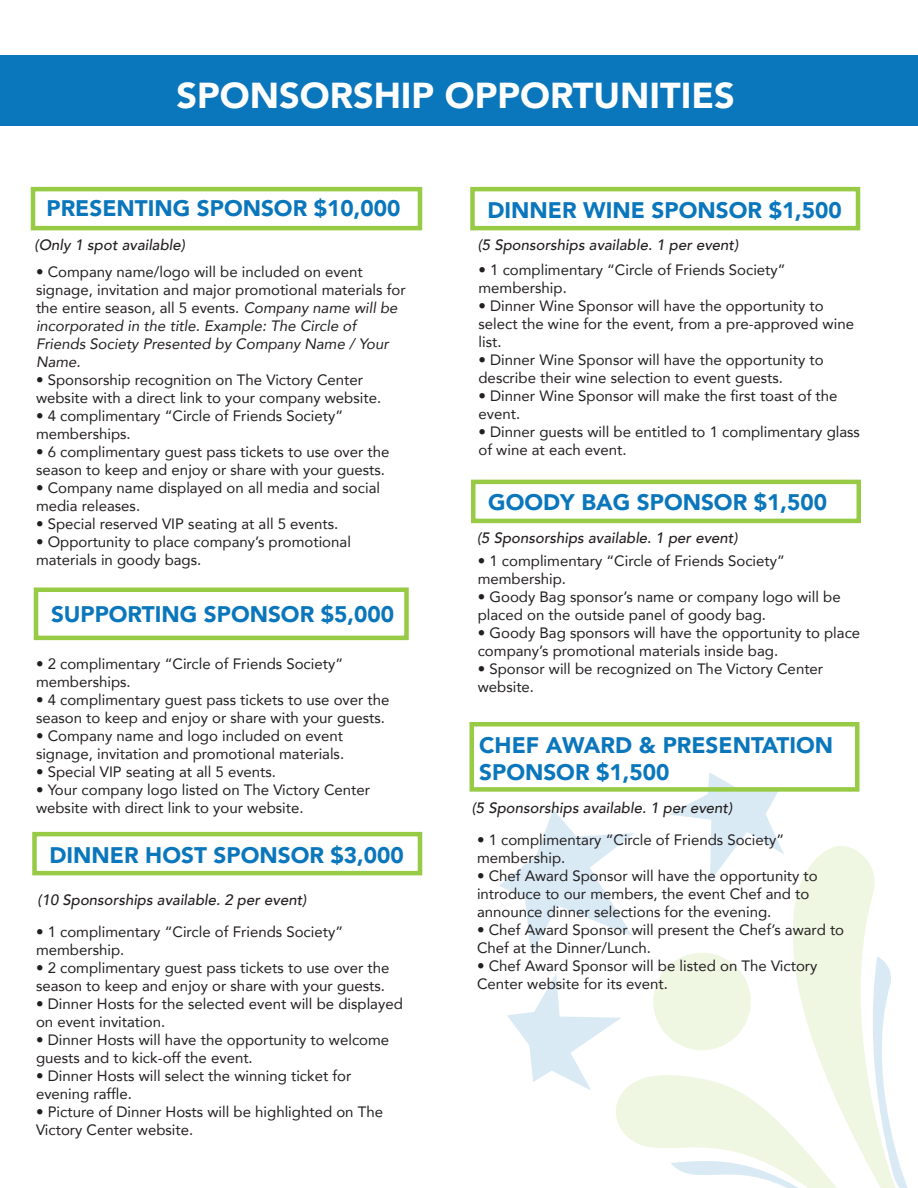
<style>
.page{position:relative;width:918px;height:1188px;background:#fff}
.page>*{position:absolute;margin:0;border:0;box-sizing:border-box;transform-origin:0 0}
.t1{font:900 36px "Avenir";color:#fff}
.t2{font:900 22.5px/27px "Avenir";color:#0a76bc}
.t3{font:15px/18px "Avenir";color:#231f20}
.t4{font:italic 500 15px "Avenir";color:#231f20}
.s1{font-style:italic}
</style>
<div class="page">
<svg style="left:499px;top:772px;width:409px;height:416px"></svg>
<div style="left:0;top:56px;width:918px;height:70px;background:#0a76bc"></div>
<div style="left:31px;top:187px;width:391px;height:43px;border:4px solid #97ca45"></div>
<div style="left:34px;top:588px;width:375px;height:52px;border:4px solid #97ca45"></div>
<div style="left:32px;top:832px;width:390px;height:43px;border:4px solid #97ca45"></div>
<div style="left:471px;top:480px;width:390px;height:43px;border:4px solid #97ca45"></div>
<div style="left:470px;top:722px;width:390px;height:70px;border:4px solid #97ca45"></div>
<div style="left:470px;top:187px;width:390px;height:43px;border:4px solid #97ca45"></div>
<h1 class="t1" style="left:176px;top:64px;width:560px">SPONSORSHIP OPPORTUNITIES</h1>
<h2 class="t2" style="left:46px;top:194px;width:356px">PRESENTING SPONSOR $10,000</h2>
<p class="t4" style="left:34px;top:236px;width:152px">(Only 1 spot available)</p>
<p class="t3" style="left:36px;top:263px;width:371px">• Company name/logo will be included on event signage, invitation and major promotional materials for the entire season, all 5 events. <span class="s1">Company name will be incorporated in the title. Example: The Circle of Friends Society Presented by Company Name / Your Name.</span></p>
<p class="t3" style="left:36px;top:371px;width:347px">• Sponsorship recognition on The Victory Center website with a direct link to your company website.</p>
<p class="t3" style="left:36px;top:407px;width:309px">• 4 complimentary “Circle of Friends Society” memberships.</p>
<p class="t3" style="left:36px;top:443px;width:355px">• 6 complimentary guest pass tickets to use over the season to keep and enjoy or share with your guests.</p>
<p class="t3" style="left:36px;top:479px;width:346px">• Company name displayed on all media and social media releases.</p>
<p class="t3" style="left:36px;top:515px;width:304px">• Special reserved VIP seating at all 5 events.</p>
<p class="t3" style="left:36px;top:533px;width:316px">• Opportunity to place company’s promotional materials in goody bags.</p>
<h2 class="t2" style="left:51px;top:600px;width:345px">SUPPORTING SPONSOR $5,000</h2>
<p class="t3" style="left:36px;top:654px;width:309px">• 2 complimentary “Circle of Friends Society” memberships.</p>
<p class="t3" style="left:36px;top:690px;width:355px">• 4 complimentary guest pass tickets to use over the season to keep and enjoy or share with your guests.</p>
<p class="t3" style="left:36px;top:726px;width:310px">• Company name and logo included on event signage, invitation and promotional materials.</p>
<p class="t3" style="left:36px;top:762px;width:242px">• Special VIP seating at all 5 events.</p>
<p class="t3" style="left:36px;top:780px;width:336px">• Your company logo listed on The Victory Center website with direct link to your website.</p>
<h2 class="t2" style="left:50px;top:841px;width:356px">DINNER HOST SPONSOR $3,000</h2>
<p class="t4" style="left:38px;top:891px;width:270px">(10 Sponsorships available. 2 per event)</p>
<p class="t3" style="left:36px;top:922px;width:309px">• 1 complimentary “Circle of Friends Society” membership.</p>
<p class="t3" style="left:36px;top:958px;width:355px">• 2 complimentary guest pass tickets to use over the season to keep and enjoy or share with your guests.</p>
<p class="t3" style="left:36px;top:994px;width:368px">• Dinner Hosts for the selected event will be displayed on event invitation.</p>
<p class="t3" style="left:36px;top:1030px;width:355px">• Dinner Hosts will have the opportunity to welcome guests and to kick-off the event.</p>
<p class="t3" style="left:36px;top:1066px;width:317px">• Dinner Hosts will select the winning ticket for evening raffle.</p>
<p class="t3" style="left:36px;top:1102px;width:349px">• Picture of Dinner Hosts will be highlighted on The<br>Victory Center website.</p>
<h2 class="t2" style="left:488px;top:196px;width:356px">DINNER WINE SPONSOR $1,500</h2>
<p class="t4" style="left:478px;top:236px;width:262px">(5 Sponsorships available. 1 per event)</p>
<p class="t3" style="left:478px;top:260px;width:309px">• 1 complimentary “Circle of Friends Society” membership.</p>
<p class="t3" style="left:478px;top:296px;width:377px">• Dinner Wine Sponsor will have the opportunity to select the wine for the event, from a pre-approved wine list.</p>
<p class="t3" style="left:478px;top:350px;width:347px">• Dinner Wine Sponsor will have the opportunity to describe their wine selection to event guests.</p>
<p class="t3" style="left:478px;top:386px;width:361px">• Dinner Wine Sponsor will make the first toast of the event.</p>
<p class="t3" style="left:478px;top:422px;width:383px">• Dinner guests will be entitled to 1 complimentary glass of wine at each event.</p>
<h2 class="t2" style="left:488px;top:488px;width:340px">GOODY BAG SPONSOR $1,500</h2>
<p class="t4" style="left:477px;top:529px;width:262px">(5 Sponsorships available. 1 per event)</p>
<p class="t3" style="left:478px;top:551px;width:309px">• 1 complimentary “Circle of Friends Society” membership.</p>
<p class="t3" style="left:478px;top:587px;width:365px">• Goody Bag sponsor’s name or company logo will be placed on the outside panel of goody bag.</p>
<p class="t3" style="left:478px;top:623px;width:384px">• Goody Bag sponsors will have the opportunity to place company’s promotional materials inside bag.</p>
<p class="t3" style="left:478px;top:659px;width:347px">• Sponsor will be recognized on The Victory Center website.</p>
<h2 class="t2" style="left:479px;top:731px;width:355px">CHEF AWARD &amp; PRESENTATION<br>SPONSOR $1,500</h2>
<p class="t4" style="left:472px;top:799px;width:262px">(5 Sponsorships available. 1 per event)</p>
<p class="t3" style="left:477px;top:831px;width:309px">• 1 complimentary “Circle of Friends Society” membership.</p>
<p class="t3" style="left:477px;top:867px;width:342px">• Chef Award Sponsor will have the opportunity to introduce to our members, the event Chef and to announce dinner selections for the evening.</p>
<p class="t3" style="left:477px;top:921px;width:369px">• Chef Award Sponsor will present the Chef’s award to<br>Chef at the Dinner/Lunch.</p>
<p class="t3" style="left:477px;top:957px;width:342px">• Chef Award Sponsor will be listed on The Victory<br>Center website for its event.</p>
</div>
